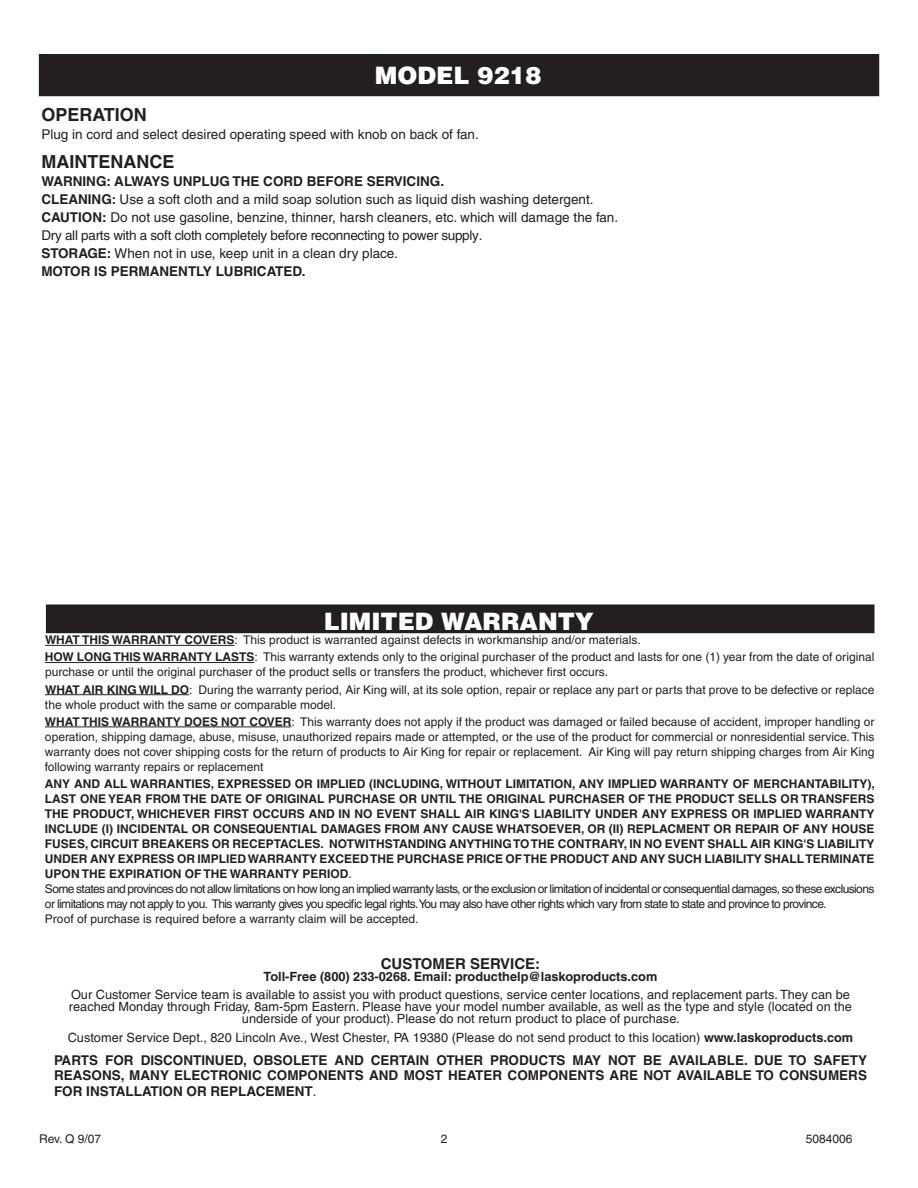
<style>
.page{position:relative;width:918px;height:1188px;background:#fff}
.page>*{position:absolute;margin:0;border:0;box-sizing:border-box;transform-origin:0 0}
.t1{font:900 24px "Helvetica";color:#fff}
.t2{font:700 18px "Helvetica";color:#231f20}
.t3{font:700 15px "Helvetica";color:#231f20}
.t4{font:700 13.5px/15.8px "Helvetica";color:#231f20;text-align:justify}
.t5{font:13.5px "Helvetica";color:#231f20}
.t6{font:13.5px "Helvetica";letter-spacing:-.02em;color:#231f20}
.t7{font:12.75px/12px "Helvetica";color:#231f20;text-align:center}
.t8{font:700 12.75px "Helvetica";color:#231f20}
.t9{font:12px/15px "Helvetica";color:#231f20}
.t10{font:700 12px/15px "Helvetica";color:#231f20;text-align:justify}
.t11{font:12px/15px "Helvetica";letter-spacing:-.05em;color:#231f20}
.s1{font-weight:700}
.s2{font-weight:400}
</style>
<div class="page">
<div style="left:40px;top:55px;width:838px;height:40px;background:#231f20"></div>
<div style="left:39px;top:54px;width:840px;height:42px;border:2px solid #231f20"></div>
<div style="left:47px;top:605px;width:827px;height:27px;background:#231f20"></div>
<div style="left:46px;top:605px;width:829px;height:28px;border:1px solid #231f20"></div>
<hr style="left:45px;top:645px;width:189px;height:1px;background:#231f20">
<hr style="left:45px;top:662px;width:210px;height:1px;background:#231f20">
<hr style="left:45px;top:694px;width:144px;height:1px;background:#231f20">
<hr style="left:45px;top:727px;width:246px;height:1px;background:#231f20">
<p class="t1" style="left:375px;top:60px;width:168px">MODEL 9218</p>
<p class="t2" style="left:41px;top:104px;width:107px">OPERATION</p>
<p class="t5" style="left:41px;top:127px;width:439px">Plug in cord and select desired operating speed with knob on back of fan.</p>
<p class="t2" style="left:41px;top:151px;width:134px">MAINTENANCE</p>
<p class="t4" style="left:41px;top:173px;width:404px">WARNING: ALWAYS UNPLUG THE CORD BEFORE SERVICING.</p>
<p class="t5" style="left:41px;top:191px;width:554px"><span class="s1">CLEANING:</span> Use a soft cloth and a mild soap solution such as liquid dish washing detergent.</p>
<p class="t5" style="left:41px;top:209px;width:578px"><span class="s1">CAUTION:</span> Do not use gasoline, benzine, thinner, harsh cleaners, etc. which will damage the fan.</p>
<p class="t6" style="left:41px;top:227px;width:443px">Dry all parts with a soft cloth completely before reconnecting to power supply.</p>
<p class="t5" style="left:41px;top:245px;width:358px"><span class="s1">STORAGE:</span> When not in use, keep unit in a clean dry place.</p>
<p class="t4" style="left:41px;top:263px;width:266px">MOTOR IS PERMANENTLY LUBRICATED.</p>
<p class="t1" style="left:324px;top:606px;width:271px">LIMITED WARRANTY</p>
<p class="t9" style="left:45px;top:632px;width:597px"><span class="s1">WHAT THIS WARRANTY COVERS</span>: This product is warranted against defects in workmanship and/or materials.</p>
<p class="t9" style="left:45px;top:650px;width:831px"><span class="s1">HOW LONG THIS WARRANTY LASTS</span>: This warranty extends only to the original purchaser of the product and lasts for one (1) year from the date of original purchase or until the original purchaser of the product sells or transfers the product, whichever first occurs.</p>
<p class="t9" style="left:45px;top:682px;width:831px"><span class="s1">WHAT AIR KING WILL DO</span>: During the warranty period, Air King will, at its sole option, repair or replace any part or parts that prove to be defective or replace the whole product with the same or comparable model.</p>
<p class="t9" style="left:45px;top:714px;width:831px;text-align:justify"><span class="s1">WHAT THIS WARRANTY DOES NOT COVER</span>: This warranty does not apply if the product was damaged or failed because of accident, improper handling or operation, shipping damage, abuse, misuse, unauthorized repairs made or attempted, or the use of the product for commercial or nonresidential service. This warranty does not cover shipping costs for the return of products to Air King for repair or replacement. Air King will pay return shipping charges from Air King following warranty repairs or replacement</p>
<p class="t10" style="left:45px;top:776px;width:831px">ANY AND ALL WARRANTIES, EXPRESSED OR IMPLIED (INCLUDING, WITHOUT LIMITATION, ANY IMPLIED WARRANTY OF MERCHANTABILITY), LAST ONE YEAR FROM THE DATE OF ORIGINAL PURCHASE OR UNTIL THE ORIGINAL PURCHASER OF THE PRODUCT SELLS OR TRANSFERS THE PRODUCT, WHICHEVER FIRST OCCURS AND IN NO EVENT SHALL AIR KING'S LIABILITY UNDER ANY EXPRESS OR IMPLIED WARRANTY INCLUDE (I) INCIDENTAL OR CONSEQUENTIAL DAMAGES FROM ANY CAUSE WHATSOEVER, OR (II) REPLACMENT OR REPAIR OF ANY HOUSE FUSES, CIRCUIT BREAKERS OR RECEPTACLES. NOTWITHSTANDING ANYTHING TO THE CONTRARY, IN NO EVENT SHALL AIR KING'S LIABILITY UNDER ANY EXPRESS OR IMPLIED WARRANTY EXCEED THE PURCHASE PRICE OF THE PRODUCT AND ANY SUCH LIABILITY SHALL TERMINATE UPON THE EXPIRATION OF THE WARRANTY PERIOD<span class="s2">.</span></p>
<p class="t11" style="left:45px;top:881px;width:831px">Some states and provinces do not allow limitations on how long an implied warranty lasts, or the exclusion or limitation of incidental or consequential damages, so these exclusions or limitations may not apply to you. This warranty gives you specific legal rights.You may also have other rights which vary from state to state and province to province.</p>
<p class="t9" style="left:45px;top:911px;width:375px">Proof of purchase is required before a warranty claim will be accepted.</p>
<p class="t3" style="left:381px;top:954px;width:161px">CUSTOMER SERVICE:</p>
<p class="t8" style="left:264px;top:968px;width:395px">Toll-Free (800) 233-0268. Email: producthelp@laskoproducts.com</p>
<p class="t7" style="left:69px;top:989px;width:785px">Our Customer Service team is available to assist you with product questions, service center locations, and replacement parts. They can be reached Monday through Friday, 8am-5pm Eastern. Please have your model number available, as well as the type and style (located on the underside of your product). Please do not return product to place of purchase.</p>
<p class="t7" style="left:68px;top:1032px;width:787px">Customer Service Dept., 820 Lincoln Ave., West Chester, PA 19380 (Please do not send product to this location) <span class="s1">www.laskoproducts.com</span></p>
<p class="t4" style="left:54px;top:1052px;width:815px">PARTS FOR DISCONTINUED, OBSOLETE AND CERTAIN OTHER PRODUCTS MAY NOT BE AVAILABLE. DUE TO SAFETY REASONS, MANY ELECTRONIC COMPONENTS AND MOST HEATER COMPONENTS ARE NOT AVAILABLE TO CONSUMERS FOR INSTALLATION OR REPLACEMENT<span class="s2">.</span></p>
<p class="t9" style="left:39px;top:1132px;width:63px">Rev. Q 9/07</p>
<p class="t9" style="left:441px;top:1132px;width:8px">2</p>
<p class="t9" style="left:806px;top:1132px;width:48px">5084006</p>
</div>
